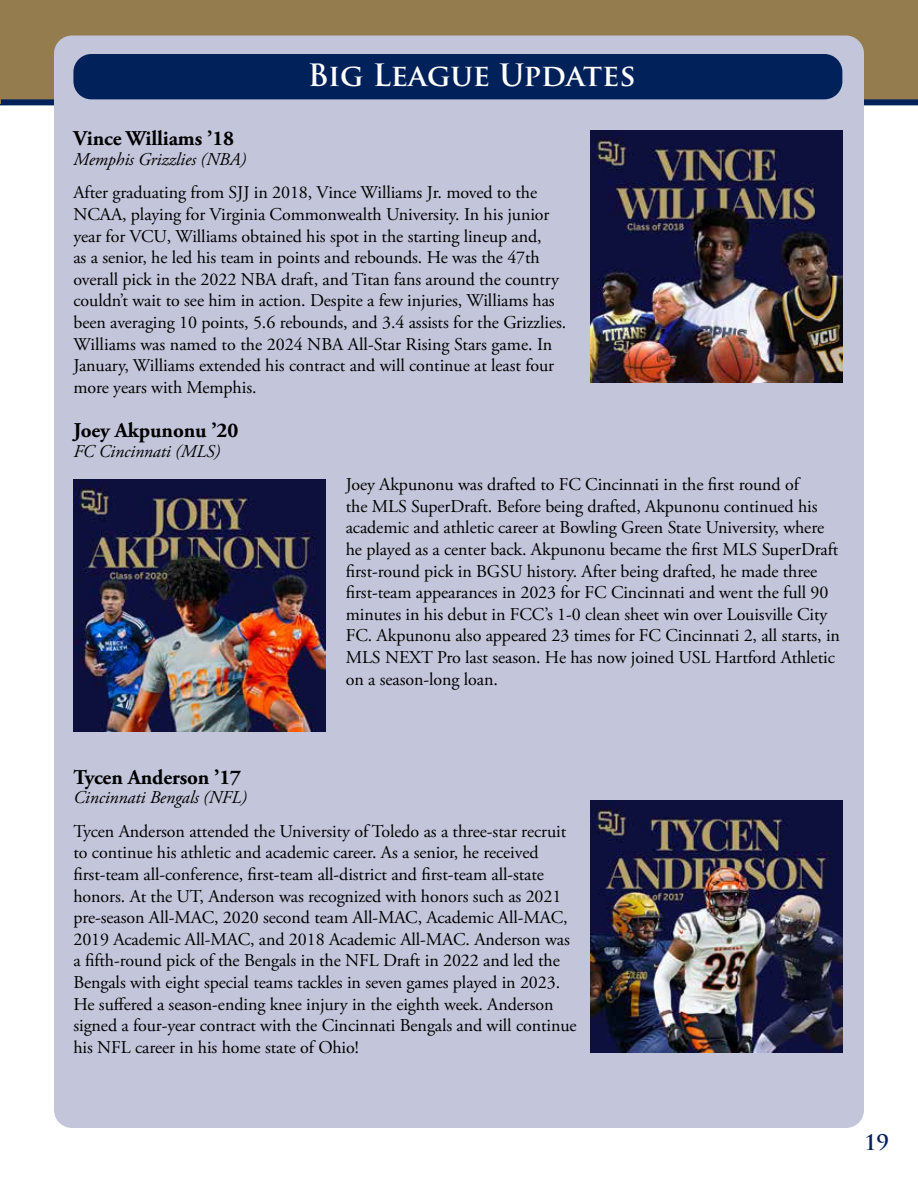
<style>
.page{position:relative;width:918px;height:1188px;background:#fff}
.page>*{position:absolute;margin:0;border:0;box-sizing:border-box;transform-origin:0 0}
.t1{font:700 30px "Trajan Pro";color:#fff}
.t2{font:700 21px "Adobe Garamond Pro";letter-spacing:-.005em;color:#000}
.t3{font:700 21px "Trajan Pro";color:#002159}
.t4{font:18px/21.6px "Adobe Garamond Pro";letter-spacing:-.005em;color:#000}
.t5{font:italic 18px "Adobe Garamond Pro";letter-spacing:-.005em;color:#000}
</style>
<div class="page">
<div style="left:0;top:0;width:918px;height:104px;background:#947c4e"></div>
<div style="left:0;top:99px;width:918px;height:6px;background:#002159"></div>
<div style="left:54px;top:36px;width:810px;height:1092px;background:#c3c6db;border-radius:18px"></div>
<img style="left:590px;top:800px;width:252px;height:252px">
<img style="left:73px;top:479px;width:253px;height:252px">
<img style="left:590px;top:130px;width:252px;height:252px">
<div style="left:73px;top:54px;width:769px;height:45px;background:#002159;border-radius:18px"></div>
<h1 class="t1" style="left:308px;top:57px;width:330px">Big League Updates</h1>
<p class="t2" style="left:73px;top:127px;width:162px">Vince Williams ’18</p>
<p class="t5" style="left:73px;top:148px;width:174px">Memphis Grizzlies (NBA)</p>
<p class="t4" style="left:73px;top:183px;width:494px">After graduating from SJJ in 2018, Vince Williams Jr. moved to the NCAA, playing for Virginia Commonwealth University. In his junior year for VCU, Williams obtained his spot in the starting lineup and,<br>as a senior, he led his team in points and rebounds. He was the 47th overall pick in the 2022 NBA draft, and Titan fans around the country couldn’t wait to see him in action. Despite a few injuries, Williams has been averaging 10 points, 5.6 rebounds, and 3.4 assists for the Grizzlies.<br>Williams was named to the 2024 NBA All-Star Rising Stars game. In January, Williams extended his contract and will continue at least four more years with Memphis.</p>
<p class="t2" style="left:73px;top:418px;width:166px">Joey Akpunonu ’20</p>
<p class="t5" style="left:73px;top:440px;width:148px">FC Cincinnati (MLS)</p>
<p class="t4" style="left:346px;top:474px;width:496px">Joey Akpunonu was drafted to FC Cincinnati in the first round of<br>the MLS SuperDraft. Before being drafted, Akpunonu continued his academic and athletic career at Bowling Green State University, where he played as a center back. Akpunonu became the first MLS SuperDraft first-round pick in BGSU history. After being drafted, he made three first-team appearances in 2023 for FC Cincinnati and went the full 90 minutes in his debut in FCC’s 1-0 clean sheet win over Louisville City FC. Akpunonu also appeared 23 times for FC Cincinnati 2, all starts, in MLS NEXT Pro last season. He has now joined USL Hartford Athletic on a season-long loan.</p>
<p class="t2" style="left:73px;top:765px;width:169px">Tycen Anderson ’17</p>
<p class="t5" style="left:73px;top:787px;width:175px">Cincinnati Bengals (NFL)</p>
<p class="t4" style="left:73px;top:821px;width:505px">Tycen Anderson attended the University of Toledo as a three-star recruit to continue his athletic and academic career. As a senior, he received first-team all-conference, first-team all-district and first-team all-state honors. At the UT, Anderson was recognized with honors such as 2021 pre-season All-MAC, 2020 second team All-MAC, Academic All-MAC, 2019 Academic All-MAC, and 2018 Academic All-MAC. Anderson was a fifth-round pick of the Bengals in the NFL Draft in 2022 and led the Bengals with eight special teams tackles in seven games played in 2023.<br>He suffered a season-ending knee injury in the eighth week. Anderson signed a four-year contract with the Cincinnati Bengals and will continue his NFL career in his home state of Ohio!</p>
<p class="t3" style="left:864px;top:1129px;width:27px">19</p>
</div>
